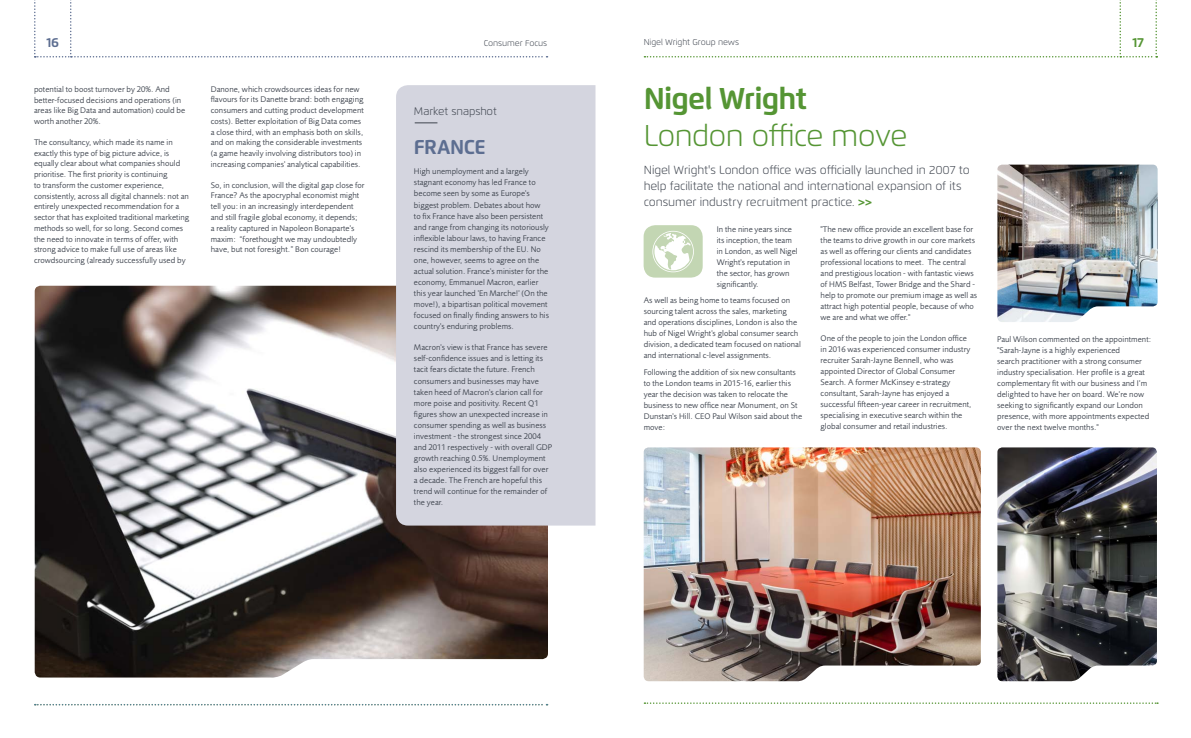
<style>
.page{position:relative;width:1191px;height:738px;background:#fff}
.page>*{position:absolute;margin:0;border:0;box-sizing:border-box;transform-origin:0 0}
.t1{font:300 30px "Flexo";letter-spacing:-.025em;color:#559534}
.t2{font:700 30px "Flexo";letter-spacing:-.025em;color:#559534}
.t3{font:700 20px "Flexo";letter-spacing:-.025em;color:#5d6e91}
.t4{font:700 13px "Flexo";color:#559534}
.t5{font:700 13px "Flexo";color:#5d6e91}
.t6{font:300 11.8px/16px "Flexo";letter-spacing:-.01em;color:#3f454f}
.t7{font:300 11px "Flexo";letter-spacing:-.01em;color:#3f454f}
.t8{font:8.5px/11px "Foundry Sans";letter-spacing:.005em;color:#3f454f}
.t9{font:300 8.5px "Flexo";letter-spacing:-.01em;color:#3f454f}
.s1{font-weight:700;color:#559534}
</style>
<div class="page">
<img style="left:35px;top:285px;width:513px;height:392px">
<svg style="left:644px;top:702px;width:514px;height:1px"></svg>
<svg style="left:644px;top:0;width:513px;height:57px"></svg>
<svg style="left:643px;top:225px;width:59px;height:52px"></svg>
<img style="left:643px;top:447px;width:338px;height:233px">
<svg style="left:34px;top:0;width:513px;height:57px"></svg>
<div style="left:396px;top:85px;width:199px;height:440px;background:#d4d5df"></div>
<svg style="left:415px;top:122px;width:22px;height:1px"></svg>
<img style="left:997px;top:164px;width:160px;height:158px">
<img style="left:997px;top:447px;width:160px;height:233px">
<h3 class="t5" style="left:46px;top:34px;width:14px">16</h3>
<p class="t9" style="left:484px;top:38px;width:65px">Consumer Focus</p>
<p class="t8" style="left:34px;top:83px;width:153px">potential to boost turnover by 20%. And better-focused decisions and operations (in areas like Big Data and automation) could be worth another 20%.</p>
<p class="t8" style="left:34px;top:136px;width:157px">The consultancy, which made its name in exactly this type of big picture advice, is equally clear about what companies should prioritise. The first priority is continuing<br>to transform the customer experience, consistently, across all digital channels: not an entirely unexpected recommendation for a sector that has exploited traditional marketing methods so well, for so long. Second comes the need to innovate in terms of offer, with strong advice to make full use of areas like crowdsourcing (already successfully used by</p>
<p class="t8" style="left:211px;top:83px;width:155px">Danone, which crowdsources ideas for new flavours for its Danette brand: both engaging consumers and cutting product development costs). Better exploitation of Big Data comes a close third, with an emphasis both on skills, and on making the considerable investments (a game heavily involving distributors too) in increasing companies' analytical capabilities.</p>
<p class="t8" style="left:211px;top:179px;width:155px">So, in conclusion, will the digital gap close for France? As the apocryphal economist might tell you: in an increasingly interdependent and still fragile global economy, it depends;<br>a reality captured in Napoleon Bonaparte's maxim: “forethought we may undoubtedly have, but not foresight.” Bon courage!</p>
<p class="t7" style="left:414px;top:104px;width:84px">Market snapshot</p>
<h2 class="t3" style="left:414px;top:134px;width:74px">FRANCE</h2>
<p class="t8" style="left:414px;top:166px;width:137px">High unemployment and a largely stagnant economy has led France to become seen by some as Europe's biggest problem. Debates about how to fix France have also been persistent and range from changing its notoriously inflexible labour laws, to having France rescind its membership of the EU. No one, however, seems to agree on the actual solution. France's minister for the economy, Emmanuel Macron, earlier this year launched 'En Marche!' (On the move!), a bipartisan political movement focused on finally finding answers to his country's enduring problems.</p>
<p class="t8" style="left:414px;top:341px;width:140px">Macron's view is that France has severe self-confidence issues and is letting its tacit fears dictate the future. French consumers and businesses may have taken heed of Macron's clarion call for more poise and positivity. Recent Q1 figures show an unexpected increase in consumer spending as well as business investment - the strongest since 2004 and 2011 respectively - with overall GDP growth reaching 0.5%. Unemployment also experienced its biggest fall for over a decade. The French are hopeful this trend will continue for the remainder of the year.</p>
<p class="t9" style="left:643px;top:37px;width:97px">Nigel Wright Group news</p>
<h3 class="t4" style="left:1132px;top:34px;width:13px">17</h3>
<h1 class="t2" style="left:643px;top:80px;width:165px">Nigel Wright</h1>
<h1 class="t1" style="left:643px;top:117px;width:265px">London office move</h1>
<h3 class="t6" style="left:644px;top:162px;width:327px">Nigel Wright's London office was officially launched in 2007 to help facilitate the national and international expansion of its consumer industry recruitment practice. <span class="s1">&gt;&gt;</span></h3>
<p class="t8" style="left:716px;top:223px;width:82px">In the nine years since its inception, the team in London, as well Nigel<br>Wright's reputation in the sector, has grown significantly.</p>
<p class="t8" style="left:643px;top:295px;width:159px">As well as being home to teams focused on sourcing talent across the sales, marketing and operations disciplines, London is also the hub of Nigel Wright's global consumer search division, a dedicated team focused on national and international c-level assignments.</p>
<p class="t8" style="left:643px;top:366px;width:160px">Following the addition of six new consultants to the London teams in 2015-16, earlier this year the decision was taken to relocate the business to new office near Monument, on St Dunstan's Hill. CEO Paul Wilson said about the move:</p>
<p class="t8" style="left:820px;top:223px;width:158px">"The new office provide an excellent base for the teams to drive growth in our core markets as well as offering our clients and candidates professional locations to meet. The central and prestigious location - with fantastic views of HMS Belfast, Tower Bridge and the Shard - help to promote our premium image as well as attract high potential people, because of who we are and what we offer."</p>
<p class="t8" style="left:820px;top:332px;width:152px">One of the people to join the London office in 2016 was experienced consumer industry recruiter Sarah-Jayne Bennell, who was appointed Director of Global Consumer Search. A former McKinsey e-strategy consultant, Sarah-Jayne has enjoyed a successful fifteen-year career in recruitment, specialising in executive search within the global consumer and retail industries.</p>
<p class="t8" style="left:997px;top:333px;width:155px">Paul Wilson commented on the appointment: "Sarah-Jayne is a highly experienced<br>search practitioner with a strong consumer industry specialisation. Her profile is a great complementary fit with our business and I’m delighted to have her on board. We’re now seeking to significantly expand our London presence, with more appointments expected over the next twelve months."</p>
</div>
